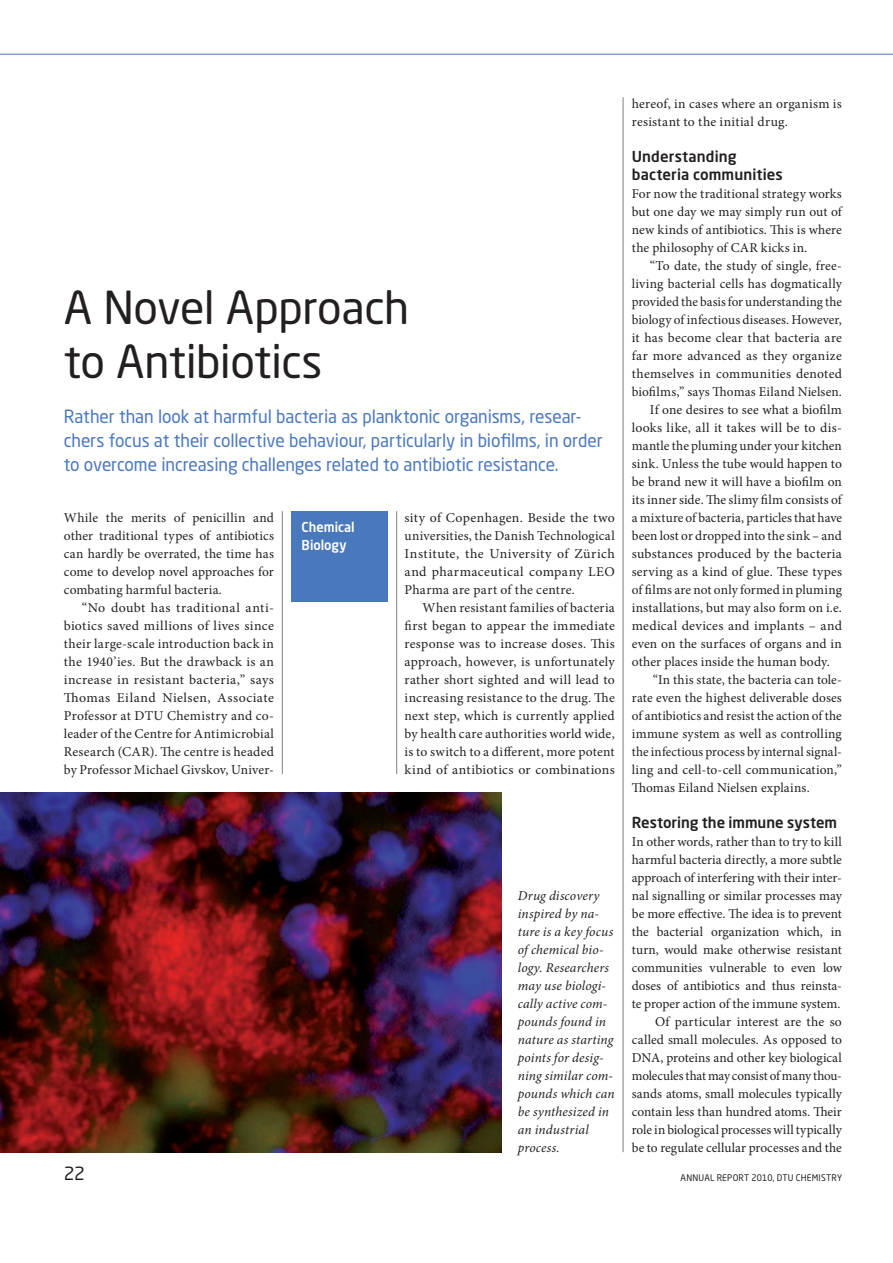
<style>
.page{position:relative;width:893px;height:1263px;background:#fff}
.page>*{position:absolute;margin:0;border:0;box-sizing:border-box;transform-origin:0 0}
.t1{font:45px/54px "Neo Sans Std";letter-spacing:-.015em;color:#231f20}
.t2{font:18px/24px "Neo Sans Std";letter-spacing:-.005em;color:#4a78bd;scale:.96 1}
.t3{font:18px "Neo Sans Std";color:#231f20}
.t4{font:500 15px/18px "Neo Sans";letter-spacing:.005em;color:#231f20}
.t5{font:13.5px/18px "Minion Pro";letter-spacing:.01em;color:#231f20;text-align:justify}
.t6{font:italic 13.5px/18px "Minion Pro";letter-spacing:.01em;color:#231f20}
.t7{font:500 13.5px/18px "Neo Sans Pro";color:#fff;scale:.95 1}
.t8{font:9px "Neo Sans Std";letter-spacing:.025em;color:#231f20;scale:.96 1}
</style>
<div class="page">
<hr style="left:0;top:54px;width:893px;height:1px;background:#4a78bd">
<hr style="left:396px;top:511px;width:1px;height:263px;background:#7e8083">
<hr style="left:282px;top:511px;width:1px;height:263px;background:#7e8083">
<hr style="left:623px;top:97px;width:1px;height:1055px;background:#7e8083">
<div style="left:291px;top:511px;width:97px;height:90px;background:#4a78bd"></div>
<img style="left:0;top:792px;width:501px;height:360px">
<h1 class="t1" style="left:64px;top:280px;width:347px">A Novel Approach to Antibiotics</h1>
<h2 class="t2" style="left:64px;top:404px;width:563px">Rather than look at harmful bacteria as planktonic organisms, resear&shy;chers focus at their collective behaviour, particularly in biofilms, in order to overcome increasing challenges related to antibiotic resistance.</h2>
<p class="t5" style="left:64px;top:509px;width:212px">While the merits of penicillin and other traditional types of antibiotics can hardly be overrated, the time has come to develop novel approaches for combating harmful bacteria.</p>
<p class="t5" style="left:64px;top:599px;width:212px;text-indent:18px">“No doubt has traditional anti&shy;biotics saved millions of lives since their large-scale introduction back in the 1940’ies. But the drawback is an increase in resistant bacteria,” says Thomas Eiland Nielsen, Associate Professor at DTU Chemistry and co&shy;leader of the Centre for Antimicrobial Research (CAR). The centre is headed by Professor Michael Givskov, Univer-</p>
<p class="t7" style="left:302px;top:518px;width:57px">Chemical<br>Biology</p>
<p class="t5" style="left:405px;top:509px;width:212px">sity of Copenhagen. Beside the two universities, the Danish Technological Institute, the University of Zürich and pharmaceutical company LEO Pharma are part of the centre.</p>
<p class="t5" style="left:405px;top:599px;width:212px;text-indent:18px">When resistant families of bacteria first began to appear the immediate response was to increase doses. This approach, however, is unfortunately rather short sighted and will lead to increasing resistance to the drug. The next step, which is currently applied by health care authorities world wide, is to switch to a different, more potent kind of antibiotics or combinations</p>
<p class="t6" style="left:518px;top:887px;width:98px">Drug discovery inspired by na&shy;ture is a key focus of chemical bio&shy;logy. Researchers may use biologi&shy;cally active com&shy;pounds found in nature as starting points for desig&shy;ning similar com&shy;pounds which can be synthesized in an industrial process.</p>
<p class="t5" style="left:632px;top:95px;width:212px">hereof, in cases where an organism is resistant to the initial drug.</p>
<p class="t4" style="left:632px;top:147px;width:153px">Understanding bacteria communities</p>
<p class="t5" style="left:632px;top:185px;width:212px">For now the traditional strategy works but one day we may simply run out of new kinds of antibiotics. This is where the philosophy of CAR kicks in.</p>
<p class="t5" style="left:650px;top:257px;width:194px">“To date, the study of single, free-</p>
<p class="t5" style="left:632px;top:275px;width:212px">living bacterial cells has dogmatically</p>
<p class="t5" style="left:632px;top:293px;width:212px">provided the basis for understanding the</p>
<p class="t5" style="left:632px;top:311px;width:212px">biology of infectious diseases. However,</p>
<p class="t5" style="left:632px;top:329px;width:212px">it has become clear that bacteria are</p>
<p class="t5" style="left:632px;top:347px;width:212px">far more advanced as they organize</p>
<p class="t5" style="left:632px;top:365px;width:212px">themselves in communities denoted</p>
<p class="t5" style="left:632px;top:383px;width:212px">biofilms,” says Thomas Eiland Nielsen.</p>
<p class="t5" style="left:650px;top:401px;width:194px">If one desires to see what a biofilm</p>
<p class="t5" style="left:632px;top:419px;width:212px">looks like, all it takes will be to dis-</p>
<p class="t5" style="left:632px;top:437px;width:211px">mantle the pluming under your kitchen</p>
<p class="t5" style="left:632px;top:455px;width:212px">sink. Unless the tube would happen to</p>
<p class="t5" style="left:632px;top:473px;width:212px">be brand new it will have a biofilm on</p>
<p class="t5" style="left:632px;top:491px;width:212px">its inner side. The slimy film consists of</p>
<p class="t5" style="left:632px;top:509px;width:212px">a mixture of bacteria, particles that have</p>
<p class="t5" style="left:632px;top:527px;width:212px">been lost or dropped into the sink – and</p>
<p class="t5" style="left:632px;top:545px;width:212px">substances produced by the bacteria</p>
<p class="t5" style="left:632px;top:563px;width:212px">serving as a kind of glue. These types</p>
<p class="t5" style="left:632px;top:581px;width:212px">of films are not only formed in pluming</p>
<p class="t5" style="left:632px;top:599px;width:212px">installations, but may also form on i.e.</p>
<p class="t5" style="left:632px;top:617px;width:212px">medical devices and implants – and</p>
<p class="t5" style="left:632px;top:635px;width:212px">even on the surfaces of organs and in</p>
<p class="t5" style="left:632px;top:653px;width:199px">other places inside the human body.</p>
<p class="t5" style="left:653px;top:671px;width:191px">“In this state, the bacteria can tole-</p>
<p class="t5" style="left:632px;top:689px;width:212px">rate even the highest deliverable doses</p>
<p class="t5" style="left:632px;top:707px;width:212px">of antibiotics and resist the action of the</p>
<p class="t5" style="left:632px;top:725px;width:212px">immune system as well as controlling</p>
<p class="t5" style="left:632px;top:743px;width:212px">the infectious process by internal signal-</p>
<p class="t5" style="left:632px;top:761px;width:212px">ling and cell-to-cell communication,”</p>
<p class="t5" style="left:632px;top:779px;width:179px">Thomas Eiland Nielsen explains.</p>
<p class="t4" style="left:632px;top:813px;width:207px">Restoring the immune system</p>
<p class="t5" style="left:632px;top:833px;width:212px;text-align:right">In other words, rather than to try to kill harmful bacteria directly, a more subtle approach of interfering with their inter&shy;nal signalling or similar processes may be more effective. The idea is to prevent the bacterial organization which, in turn, would make otherwise resistant communities vulnerable to even low doses of antibiotics and thus reinsta&shy;te proper action of the immune system.<br>Of particular interest are the so called small molecules. As opposed to DNA, proteins and other key biological molecules that may consist of many thou&shy;sands atoms, small molecules typically contain less than hundred atoms. Their role in biological processes will typically be to regulate cellular processes and the</p>
<h2 class="t3" style="left:64px;top:1162px;width:23px">22</h2>
<p class="t8" style="left:681px;top:1172px;width:170px">ANNUAL REPORT 2010, DTU CHEMISTRY</p>
</div>
